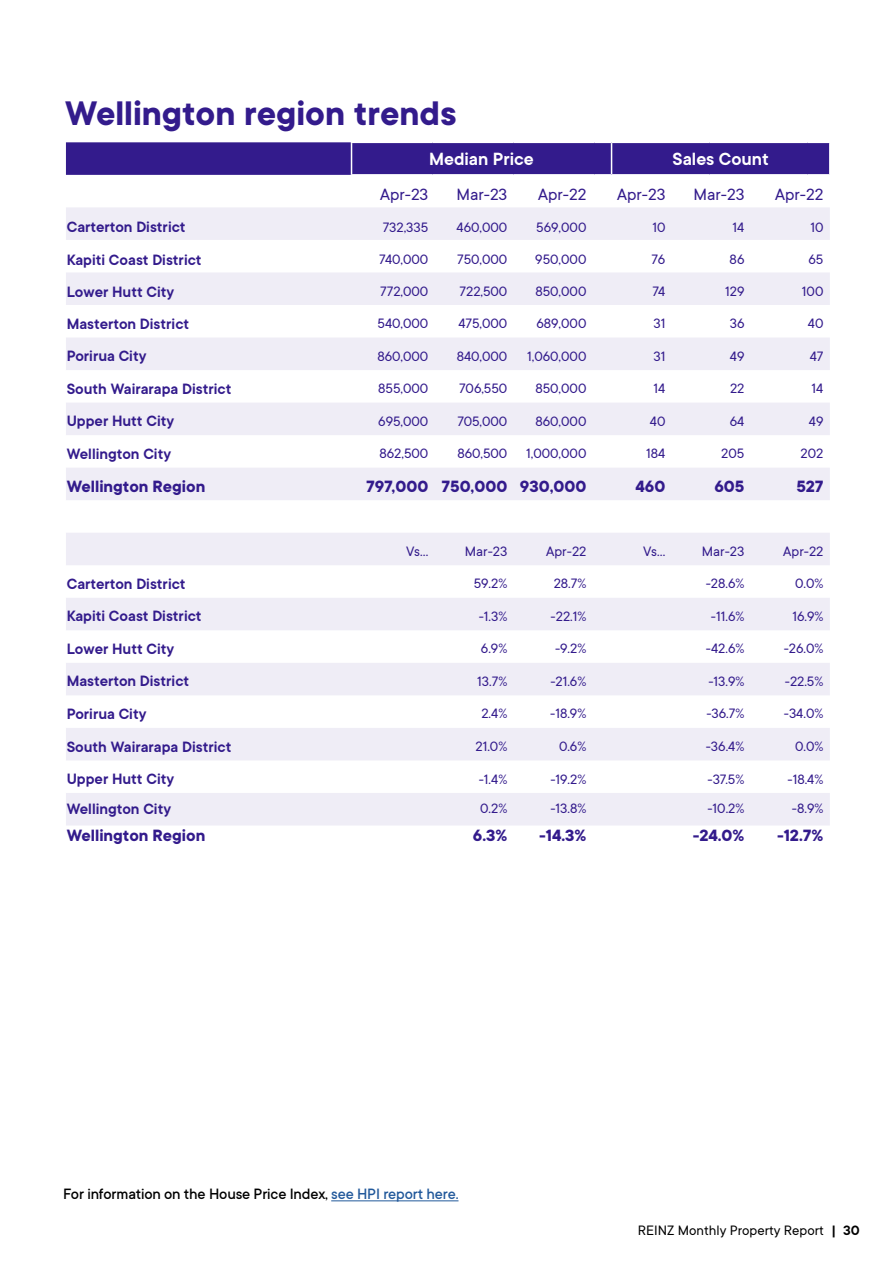
<style>
.page{position:relative;width:893px;height:1263px;background:#fff}
.page>*{position:absolute;margin:0;border:0;box-sizing:border-box;transform-origin:0 0}
.t1{font:700 37.5px "TT Commons";color:#331b8c}
.t2{font:600 19.5px "TT Commons";color:#fff}
.t3{font:700 18px "TT Commons";color:#331b8c}
.t4{font:18px "TT Commons";color:#331b8c}
.t5{font:600 16.5px "TT Commons";color:#331b8c}
.t6{font:500 16.5px "TT Commons";letter-spacing:-.01em;color:#000}
.t7{font:15px "TT Commons";color:#331b8c}
.t8{font:15px "TT Commons";color:#000}
.s1{color:#22599b}
.s2{font-weight:600}
</style>
<div class="page">
<hr style="left:331px;top:1200px;width:127px;height:1px;background:#22599b">
<svg style="left:66px;top:207px;width:764px;height:618px;fill:#efedf6"></svg>
<svg style="left:66px;top:142px;width:764px;height:33px;background:#3a2390"></svg>
<hr style="left:612px;top:174px;width:98px;height:2px;background:#fff">
<hr style="left:710px;top:174px;width:98px;height:2px;background:#fff">
<hr style="left:808px;top:174px;width:23px;height:2px;background:#fff">
<h1 class="t1" style="left:65px;top:89px;width:393px">Wellington region trends</h1>
<h2 class="t2" style="left:429px;top:147px;width:106px">Median Price</h2>
<h2 class="t2" style="left:672px;top:147px;width:98px">Sales Count</h2>
<p class="t4" style="left:380px;top:183px;width:50px">Apr-23</p>
<p class="t4" style="left:456px;top:183px;width:53px">Mar-23</p>
<p class="t4" style="left:538px;top:183px;width:50px">Apr-22</p>
<p class="t4" style="left:617px;top:183px;width:50px">Apr-23</p>
<p class="t4" style="left:693px;top:183px;width:53px">Mar-23</p>
<p class="t4" style="left:775px;top:183px;width:50px">Apr-22</p>
<p class="t5" style="left:67px;top:217px;width:120px">Carterton District</p>
<p class="t7" style="left:383px;top:218px;width:47px">732,335</p>
<p class="t7" style="left:457px;top:218px;width:52px">460,000</p>
<p class="t7" style="left:536px;top:218px;width:52px">569,000</p>
<p class="t7" style="left:652px;top:218px;width:15px">10</p>
<p class="t7" style="left:733px;top:218px;width:13px">14</p>
<p class="t7" style="left:810px;top:218px;width:15px">10</p>
<p class="t5" style="left:67px;top:249px;width:136px">Kapiti Coast District</p>
<p class="t7" style="left:379px;top:250px;width:51px">740,000</p>
<p class="t7" style="left:457px;top:250px;width:52px">750,000</p>
<p class="t7" style="left:535px;top:250px;width:53px">950,000</p>
<p class="t7" style="left:651px;top:250px;width:16px">76</p>
<p class="t7" style="left:730px;top:250px;width:16px">86</p>
<p class="t7" style="left:808px;top:250px;width:16px">65</p>
<p class="t5" style="left:67px;top:281px;width:109px">Lower Hutt City</p>
<p class="t7" style="left:380px;top:282px;width:50px">772,000</p>
<p class="t7" style="left:459px;top:282px;width:49px">722,500</p>
<p class="t7" style="left:535px;top:282px;width:52px">850,000</p>
<p class="t7" style="left:652px;top:282px;width:15px">74</p>
<p class="t7" style="left:725px;top:282px;width:21px">129</p>
<p class="t7" style="left:802px;top:282px;width:23px">100</p>
<p class="t5" style="left:67px;top:313px;width:124px">Masterton District</p>
<p class="t7" style="left:377px;top:314px;width:52px">540,000</p>
<p class="t7" style="left:459px;top:314px;width:50px">475,000</p>
<p class="t7" style="left:536px;top:314px;width:51px">689,000</p>
<p class="t7" style="left:653px;top:314px;width:13px">31</p>
<p class="t7" style="left:730px;top:314px;width:16px">36</p>
<p class="t7" style="left:808px;top:314px;width:17px">40</p>
<p class="t5" style="left:67px;top:345px;width:81px">Porirua City</p>
<p class="t7" style="left:377px;top:347px;width:52px">860,000</p>
<p class="t7" style="left:457px;top:347px;width:52px">840,000</p>
<p class="t7" style="left:527px;top:347px;width:61px">1,060,000</p>
<p class="t7" style="left:653px;top:347px;width:13px">31</p>
<p class="t7" style="left:730px;top:347px;width:16px">49</p>
<p class="t7" style="left:810px;top:347px;width:15px">47</p>
<p class="t5" style="left:67px;top:378px;width:166px">South Wairarapa District</p>
<p class="t7" style="left:378px;top:379px;width:52px">855,000</p>
<p class="t7" style="left:459px;top:379px;width:50px">706,550</p>
<p class="t7" style="left:535px;top:379px;width:52px">850,000</p>
<p class="t7" style="left:654px;top:379px;width:13px">14</p>
<p class="t7" style="left:730px;top:379px;width:16px">22</p>
<p class="t7" style="left:812px;top:379px;width:13px">14</p>
<p class="t5" style="left:67px;top:410px;width:109px">Upper Hutt City</p>
<p class="t7" style="left:378px;top:412px;width:52px">695,000</p>
<p class="t7" style="left:457px;top:412px;width:51px">705,000</p>
<p class="t7" style="left:535px;top:412px;width:52px">860,000</p>
<p class="t7" style="left:650px;top:412px;width:17px">40</p>
<p class="t7" style="left:730px;top:412px;width:16px">64</p>
<p class="t7" style="left:809px;top:412px;width:16px">49</p>
<p class="t5" style="left:67px;top:443px;width:106px">Wellington City</p>
<p class="t7" style="left:380px;top:444px;width:50px">862,500</p>
<p class="t7" style="left:457px;top:444px;width:52px">860,500</p>
<p class="t7" style="left:526px;top:444px;width:62px">1,000,000</p>
<p class="t7" style="left:646px;top:444px;width:21px">184</p>
<p class="t7" style="left:721px;top:444px;width:25px">205</p>
<p class="t7" style="left:801px;top:444px;width:24px">202</p>
<p class="t3" style="left:67px;top:474px;width:140px">Wellington Region</p>
<p class="t3" style="left:366px;top:474px;width:222px">797,000 750,000 930,000</p>
<p class="t3" style="left:635px;top:474px;width:31px">460</p>
<p class="t3" style="left:714px;top:474px;width:32px">605</p>
<p class="t3" style="left:796px;top:474px;width:28px">527</p>
<p class="t7" style="left:406px;top:542px;width:24px">Vs…</p>
<p class="t7" style="left:465px;top:542px;width:44px">Mar-23</p>
<p class="t7" style="left:546px;top:542px;width:42px">Apr-22</p>
<p class="t7" style="left:643px;top:542px;width:24px">Vs…</p>
<p class="t7" style="left:702px;top:542px;width:44px">Mar-23</p>
<p class="t7" style="left:783px;top:542px;width:42px">Apr-22</p>
<p class="t5" style="left:67px;top:573px;width:120px">Carterton District</p>
<p class="t7" style="left:474px;top:574px;width:35px">59.2%</p>
<p class="t7" style="left:554px;top:574px;width:34px">28.7%</p>
<p class="t7" style="left:706px;top:574px;width:40px">-28.6%</p>
<p class="t7" style="left:795px;top:574px;width:30px">0.0%</p>
<p class="t5" style="left:67px;top:606px;width:136px">Kapiti Coast District</p>
<p class="t7" style="left:479px;top:607px;width:30px">-1.3%</p>
<p class="t7" style="left:551px;top:607px;width:37px">-22.1%</p>
<p class="t7" style="left:711px;top:607px;width:35px">-11.6%</p>
<p class="t7" style="left:792px;top:607px;width:33px">16.9%</p>
<p class="t5" style="left:67px;top:638px;width:109px">Lower Hutt City</p>
<p class="t7" style="left:481px;top:639px;width:28px">6.9%</p>
<p class="t7" style="left:555px;top:639px;width:33px">-9.2%</p>
<p class="t7" style="left:706px;top:639px;width:40px">-42.6%</p>
<p class="t7" style="left:784px;top:639px;width:41px">-26.0%</p>
<p class="t5" style="left:67px;top:671px;width:124px">Masterton District</p>
<p class="t7" style="left:477px;top:672px;width:32px">13.7%</p>
<p class="t7" style="left:550px;top:672px;width:37px">-21.6%</p>
<p class="t7" style="left:708px;top:672px;width:38px">-13.9%</p>
<p class="t7" style="left:785px;top:672px;width:40px">-22.5%</p>
<p class="t5" style="left:67px;top:703px;width:81px">Porirua City</p>
<p class="t7" style="left:481px;top:704px;width:27px">2.4%</p>
<p class="t7" style="left:550px;top:704px;width:38px">-18.9%</p>
<p class="t7" style="left:706px;top:704px;width:40px">-36.7%</p>
<p class="t7" style="left:784px;top:704px;width:41px">-34.0%</p>
<p class="t5" style="left:67px;top:736px;width:166px">South Wairarapa District</p>
<p class="t7" style="left:476px;top:737px;width:33px">21.0%</p>
<p class="t7" style="left:559px;top:737px;width:29px">0.6%</p>
<p class="t7" style="left:706px;top:737px;width:40px">-36.4%</p>
<p class="t7" style="left:795px;top:737px;width:30px">0.0%</p>
<p class="t5" style="left:67px;top:768px;width:109px">Upper Hutt City</p>
<p class="t7" style="left:479px;top:769px;width:30px">-1.4%</p>
<p class="t7" style="left:550px;top:769px;width:37px">-19.2%</p>
<p class="t7" style="left:707px;top:769px;width:38px">-37.5%</p>
<p class="t7" style="left:787px;top:769px;width:37px">-18.4%</p>
<p class="t5" style="left:67px;top:798px;width:106px">Wellington City</p>
<p class="t7" style="left:480px;top:799px;width:29px">0.2%</p>
<p class="t7" style="left:550px;top:799px;width:37px">-13.8%</p>
<p class="t7" style="left:707px;top:799px;width:38px">-10.2%</p>
<p class="t7" style="left:792px;top:799px;width:33px">-8.9%</p>
<p class="t3" style="left:67px;top:824px;width:140px">Wellington Region</p>
<p class="t3" style="left:473px;top:824px;width:36px">6.3%</p>
<p class="t3" style="left:539px;top:824px;width:49px">-14.3%</p>
<p class="t3" style="left:693px;top:824px;width:53px">-24.0%</p>
<p class="t3" style="left:777px;top:824px;width:48px">-12.7%</p>
<p class="t6" style="left:63px;top:1184px;width:397px">For information on the House Price Index, <span class="s1">see HPI report here.</span></p>
<p class="t8" style="left:638px;top:1221px;width:224px">REINZ Monthly Property Report <span class="s2">| 30</span></p>
</div>
